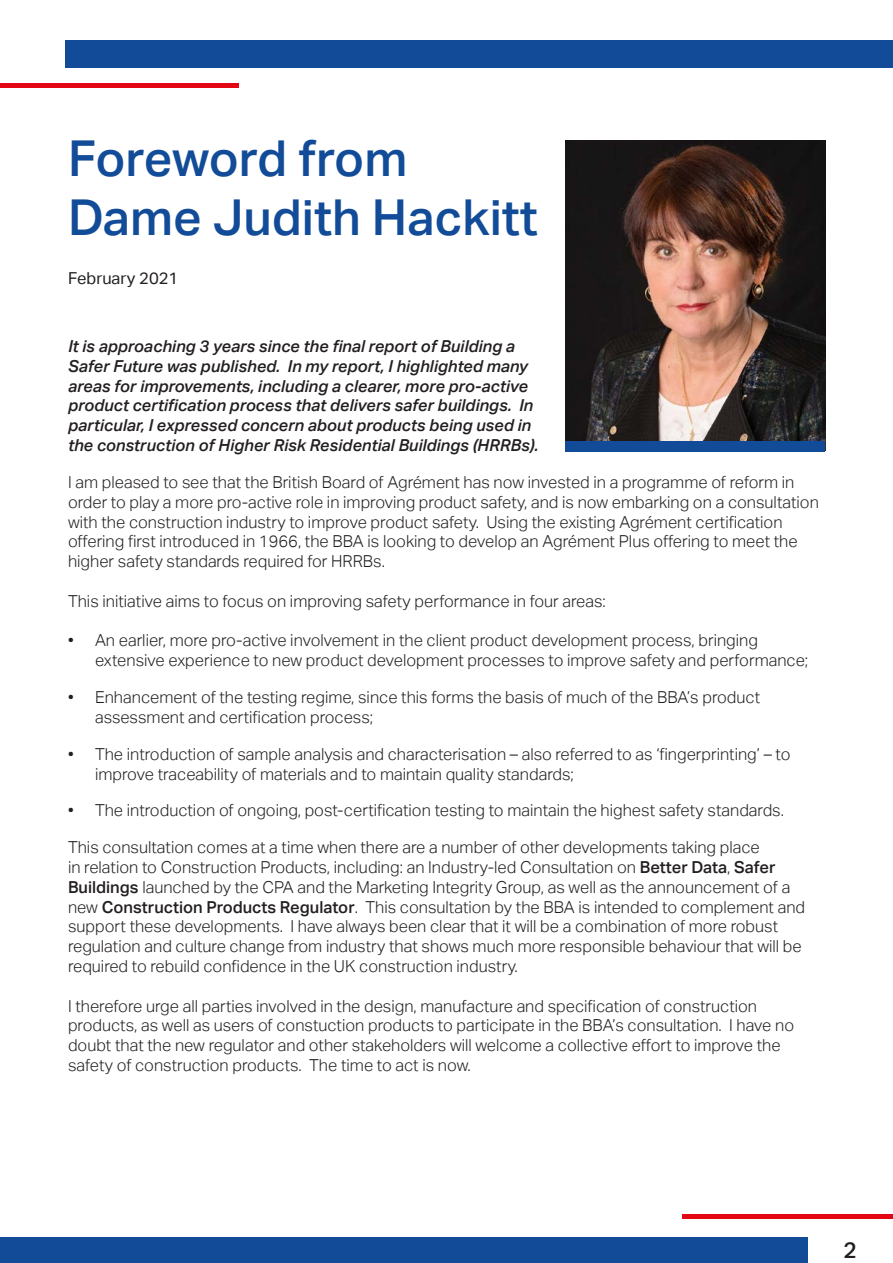
<style>
.page{position:relative;width:893px;height:1263px;background:#fff}
.page>*{position:absolute;margin:0;border:0;box-sizing:border-box;transform-origin:0 0}
.t1{font:500 49.5px "Aktiv Grotesk";color:#124c98}
.t2{font:500 22.5px "Aktiv Grotesk";color:#231f20}
.t3{font:300 16.5px/19.8px "Aktiv Grotesk";color:#231f20}
.t4{font:italic 500 16.5px/19.8px "Aktiv Grotesk";color:#231f20}
.t5{font:16.5px "Aktiv Grotesk";color:#231f20}
.s1{font-weight:500}
</style>
<div class="page">
<div style="left:0;top:1237px;width:808px;height:26px;background:#124c98"></div>
<div style="left:66px;top:40px;width:827px;height:28px;background:#124c98"></div>
<img style="left:566px;top:140px;width:259px;height:301px">
<div style="left:566px;top:441px;width:259px;height:10px;background:#124c98"></div>
<hr style="left:0;top:83px;width:238px;height:4px;background:#e30613">
<hr style="left:682px;top:1214px;width:211px;height:4px;background:#e30613">
<p class="t1" style="left:68px;top:130px;width:341px">Foreword from</p>
<p class="t1" style="left:68px;top:189px;width:471px">Dame Judith Hackitt</p>
<p class="t5" style="left:68px;top:268px;width:112px">February 2021</p>
<p class="t4" style="left:68px;top:336px;width:472px">It is approaching 3 years since the final report of Building a Safer Future was published. In my report, I highlighted many areas for improvements, including a clearer, more pro-active product certification process that delivers safer buildings. In particular, I expressed concern about products being used in the construction of Higher Risk Residential Buildings (HRRBs).</p>
<p class="t3" style="left:68px;top:472px;width:752px">I am pleased to see that the British Board of Agrément has now invested in a programme of reform in order to play a more pro-active role in improving product safety, and is now embarking on a consultation with the construction industry to improve product safety. Using the existing Agrément certification offering first introduced in 1966, the BBA is looking to develop an Agrément Plus offering to meet the higher safety standards required for HRRBs.</p>
<p class="t3" style="left:68px;top:591px;width:539px">This initiative aims to focus on improving safety performance in four areas:</p>
<p class="t3" style="left:95px;top:631px;width:714px;text-indent:-27px">• An earlier, more pro-active involvement in the client product development process, bringing extensive experience to new product development processes to improve safety and performance;</p>
<p class="t3" style="left:95px;top:687px;width:667px;text-indent:-27px">• Enhancement of the testing regime, since this forms the basis of much of the BBA’s product assessment and certification process;</p>
<p class="t3" style="left:95px;top:744px;width:697px;text-indent:-27px">• The introduction of sample analysis and characterisation – also referred to as ‘fingerprinting’ – to improve traceability of materials and to maintain quality standards;</p>
<p class="t3" style="left:68px;top:801px;width:717px">• The introduction of ongoing, post-certification testing to maintain the highest safety standards.</p>
<p class="t3" style="left:68px;top:837px;width:739px">This consultation comes at a time when there are a number of other developments taking place<br>in relation to Construction Products, including: an Industry-led Consultation on <span class="s1">Better Data</span>, <span class="s1">Safer Buildings</span> launched by the CPA and the Marketing Integrity Group, as well as the announcement of a new <span class="s1">Construction Products Regulator</span>. This consultation by the BBA is intended to complement and support these developments. I have always been clear that it will be a combination of more robust regulation and culture change from industry that shows much more responsible behaviour that will be required to rebuild confidence in the UK construction industry.</p>
<p class="t3" style="left:68px;top:996px;width:728px">I therefore urge all parties involved in the design, manufacture and specification of construction products, as well as users of constuction products to participate in the BBA’s consultation. I have no doubt that the new regulator and other stakeholders will welcome a collective effort to improve the safety of construction products. The time to act is now.</p>
<p class="t2" style="left:843px;top:1237px;width:15px">2</p>
</div>
